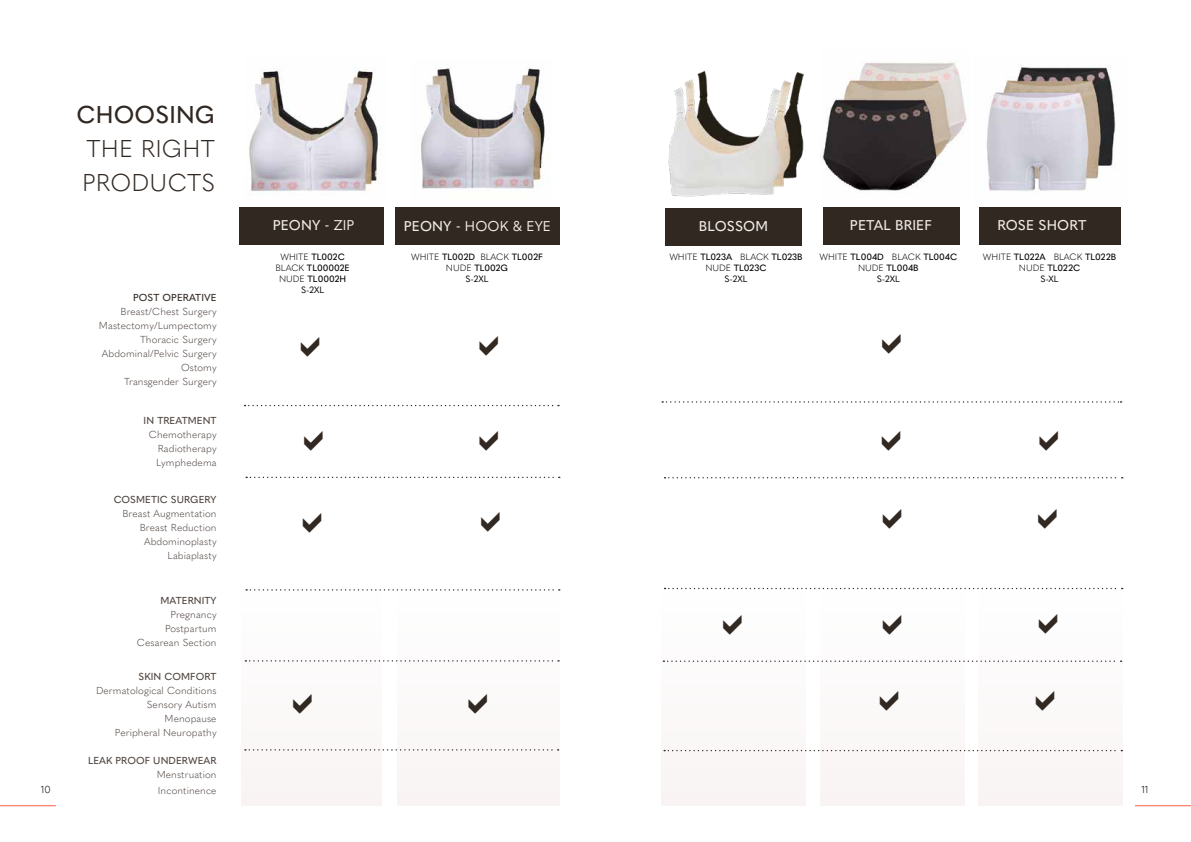
<style>
.page{position:relative;width:1191px;height:842px;background:#fff}
.page>*{position:absolute;margin:0;border:0;box-sizing:border-box;transform-origin:0 0}
.t1{font:300 24px/34px "Quasimoda";letter-spacing:.01em;color:#312822}
.t2{font:500 24px "Quasimoda";letter-spacing:.01em;color:#312822}
.t3{font:500 14px "Quasimoda";letter-spacing:.01em;color:#f2ece7}
.t4{font:14px "Quasimoda";letter-spacing:.01em;color:#f2ece7}
.t5{font:300 10px/14px "Quasimoda";letter-spacing:.01em;color:#4d433e;text-align:right}
.t6{font:500 10px "Quasimoda";letter-spacing:.01em;color:#4d433e}
.t7{font:500 10px "Quasimoda";letter-spacing:.01em;color:#312822}
.t8{font:300 10px "Quasimoda";color:#000}
.t9{font:500 9px/11px "Quasimoda";color:#000;text-align:center}
.s1{font-weight:400}
.s2{font-weight:500}
.s3{font-weight:300}
</style>
<div class="page">
<hr style="left:0;top:805px;width:56px;height:1px;background:#f15f48">
<img style="left:249px;top:70px;width:129px;height:122px">
<div style="left:239px;top:207px;width:145px;height:38px;background:#312822"></div>
<div style="left:395px;top:207px;width:164px;height:38px;background:#312822"></div>
<svg style="left:244px;top:405px;width:315px;height:1px"></svg>
<svg style="left:246px;top:477px;width:314px;height:1px"></svg>
<svg style="left:246px;top:589px;width:314px;height:2px"></svg>
<svg style="left:245px;top:660px;width:314px;height:2px"></svg>
<img style="left:421px;top:67px;width:126px;height:122px">
<hr style="left:1135px;top:805px;width:56px;height:1px;background:#f15f48">
<div style="left:823px;top:207px;width:136px;height:38px;background:#312822"></div>
<div style="left:978px;top:207px;width:142px;height:38px;background:#312822"></div>
<img style="left:822px;top:61px;width:145px;height:130px">
<img style="left:986px;top:66px;width:130px;height:126px">
<svg style="left:662px;top:401px;width:459px;height:2px"></svg>
<svg style="left:664px;top:477px;width:458px;height:1px"></svg>
<svg style="left:664px;top:588px;width:458px;height:1px"></svg>
<svg style="left:663px;top:660px;width:458px;height:2px"></svg>
<div style="left:665px;top:208px;width:137px;height:37px;background:#312822"></div>
<img style="left:668px;top:70px;width:136px;height:127px">
<svg style="left:245px;top:749px;width:313px;height:1px"></svg>
<svg style="left:664px;top:750px;width:458px;height:1px"></svg>
<h1 class="t2" style="left:77px;top:96px;width:140px">CHOOSING</h1>
<h1 class="t1" style="left:82px;top:130px;width:134px">THE RIGHT<br>PRODUCTS</h1>
<p class="t8" style="left:41px;top:782px;width:11px">10</p>
<p class="t7" style="left:133px;top:290px;width:85px">POST OPERATIVE</p>
<p class="t5" style="left:99px;top:304px;width:119px">Breast/Chest Surgery<br>Mastectomy/Lumpectomy<br>Thoracic Surgery<br>Abdominal/Pelvic Surgery<br>Ostomy<br>Transgender Surgery</p>
<p class="t6" style="left:144px;top:413px;width:74px">IN TREATMENT</p>
<p class="t5" style="left:156px;top:427px;width:62px;text-align:justify;text-indent:-7px">Chemotherapy Radiotherapy Lymphedema</p>
<p class="t6" style="left:114px;top:492px;width:104px">COSMETIC SURGERY</p>
<p class="t5" style="left:122px;top:506px;width:96px">Breast Augmentation<br>Breast Reduction<br>Abdominoplasty<br>Labiaplasty</p>
<p class="t6" style="left:160px;top:593px;width:58px">MATERNITY</p>
<p class="t5" style="left:137px;top:607px;width:81px">Pregnancy<br>Postpartum<br>Cesarean Section</p>
<p class="t6" style="left:139px;top:669px;width:79px">SKIN COMFORT</p>
<p class="t5" style="left:96px;top:683px;width:122px">Dermatological Conditions<br>Sensory Autism<br>Menopause<br>Peripheral Neuropathy</p>
<p class="t6" style="left:88px;top:753px;width:130px">LEAK PROOF UNDERWEAR</p>
<p class="t5" style="left:157px;top:766px;width:61px;line-height:16px;text-align:left">Menstruation<br>Incontinence</p>
<h2 class="t3" style="left:850px;top:214px;width:83px">PETAL BRIEF</h2>
<h2 class="t3" style="left:997px;top:214px;width:91px">ROSE SHORT</h2>
<h2 class="t3" style="left:273px;top:214px;width:83px">PEONY - <span class="s1">ZIP</span></h2>
<h2 class="t4" style="left:404px;top:215px;width:149px"><span class="s2">PEONY -</span> HOOK &amp; EYE</h2>
<h2 class="t3" style="left:699px;top:215px;width:70px">BLOSSOM</h2>
<p class="t9" style="left:669px;top:250px;width:135px"><span class="s3">WHITE</span> TL023A <span class="s3">BLACK</span> TL023B<br><span class="s3">NUDE</span> TL023C<br><span class="s1">S-2XL</span></p>
<p class="t9" style="left:275px;top:250px;width:76px"><span class="s3">WHITE</span> TL002C<br><span class="s3">BLACK</span> TL00002E<br><span class="s3">NUDE</span> TL0002H<br><span class="s1">S-2XL</span></p>
<p class="t9" style="left:411px;top:250px;width:133px"><span class="s3">WHITE</span> TL002D <span class="s3">BLACK</span> TL002F<br><span class="s3">NUDE</span> TL002G<br><span class="s1">S-2XL</span></p>
<p class="t9" style="left:819px;top:250px;width:139px"><span class="s3">WHITE</span> TL004D <span class="s3">BLACK</span> TL004C<br><span class="s3">NUDE</span> TL004B<br><span class="s1">S-2XL</span></p>
<p class="t9" style="left:983px;top:250px;width:135px"><span class="s3">WHITE</span> TL022A <span class="s3">BLACK</span> TL022B<br><span class="s3">NUDE</span> TL022C<br><span class="s1">S-XL</span></p>
<p class="t8" style="left:1141px;top:782px;width:9px">11</p>
</div>
